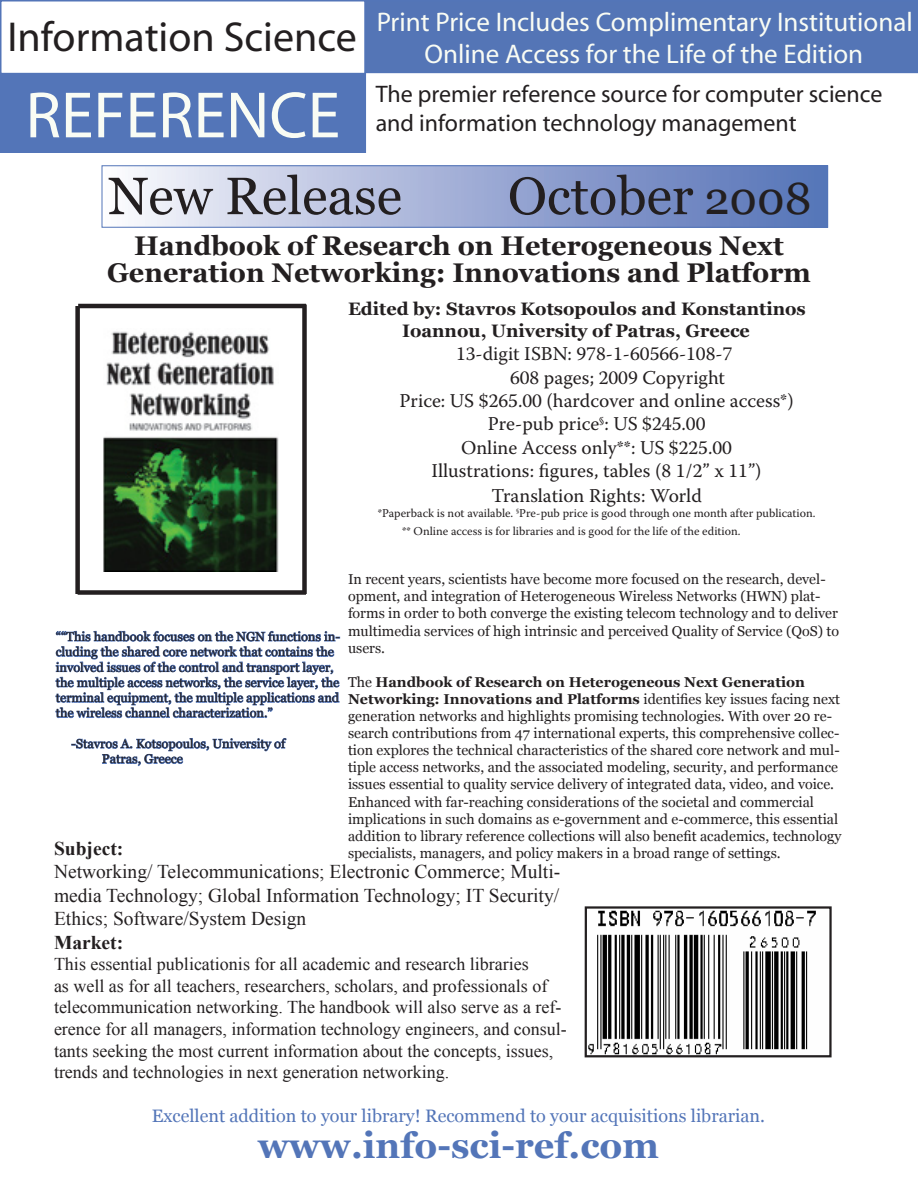
<style>
.page{position:relative;width:918px;height:1188px;background:#fff}
.page>*{position:absolute;margin:0;border:0;box-sizing:border-box;transform-origin:0 0}
.t1{font:66px "Myriad";color:#f9fcf4}
.t2{font:52.5px "Georgia";color:#231f20}
.t3{font:42px "Myriad";color:#231f20}
.t4{font:700 36px "Georgia";color:#5375b8}
.t5{font:700 27px "Georgia";color:#231f20}
.t6{font:27px/32.4px "Myriad";color:#f9fcf4;text-align:center}
.t7{font:24px/28.8px "Myriad";color:#231f20}
.t8{font:19.5px/23.4px "Warnock Pro";color:#231f20}
.t9{font:19.5px/23.4px "Times New Roman";color:#231f20;text-align:justify}
.t10{font:700 19.5px "Times New Roman";color:#231f20}
.t11{font:18px/21.6px "Times New Roman";color:#231f20}
.t12{font:700 18px "Georgia";color:#231f20}
.t13{font:18px "Georgia";color:#5375b8}
.t14{font:14.25px/17.1px "Georgia";color:#231f20}
.t15{font:12.75px/15.3px "Georgia";color:#231f20}
.t16{font:12px "Warnock Pro";color:#231f20}
.s1{font-size:45px}
.s2{font-weight:700}
</style>
<div class="page">
<div style="left:102px;top:166px;width:726px;height:61px;background:linear-gradient(to right,#f7f6fb,#506db5)"></div>
<div style="left:102px;top:166px;width:726px;height:61px;border:1px solid #5375b8"></div>
<svg style="left:55px;top:630px;width:285px;height:89px"></svg>
<svg style="left:71px;top:738px;width:216px;height:29px"></svg>
<img style="left:588px;top:910px;width:228px;height:144px">
<div style="left:585px;top:906px;width:247px;height:151px;border:2px solid #231f20"></div>
<div style="left:365px;top:1px;width:552px;height:71px;background:#5475b6"></div>
<div style="left:364px;top:0;width:554px;height:73px;border:2px solid #5375b8"></div>
<div style="left:1px;top:74px;width:364px;height:78px;background:#5375b8"></div>
<div style="left:0;top:74px;width:366px;height:79px;border:2px solid #5375b8"></div>
<div style="left:0;top:0;width:366px;height:74px;border:2px solid #5375b8"></div>
<hr style="left:78px;top:304px;width:228px;height:4px;background:#231f20">
<div style="left:75px;top:306px;width:5px;height:288px;background:#231f20"></div>
<div style="left:302px;top:304px;width:5px;height:290px;background:#231f20"></div>
<div style="left:78px;top:590px;width:228px;height:5px;background:#231f20"></div>
<img style="left:104px;top:331px;width:175px;height:241px">
<p class="t3" style="left:8px;top:16px;width:351px">Information Science</p>
<p class="t6" style="left:377px;top:7px;width:537px">Print Price Includes Complimentary Institutional<br>Online Access for the Life of the Edition</p>
<p class="t1" style="left:25px;top:82px;width:316px">REFERENCE</p>
<p class="t7" style="left:376px;top:81px;width:508px">The premier reference source for computer science and information technology management</p>
<p class="t2" style="left:108px;top:166px;width:296px">New Release</p>
<p class="t2" style="left:508px;top:166px;width:305px">October <span class="s1">2008</span></p>
<p class="t5" style="left:134px;top:231px;width:651px">Handbook of Research on Heterogeneous Next</p>
<p class="t5" style="left:107px;top:258px;width:705px">Generation Networking: Innovations and Platform</p>
<p class="t12" style="left:348px;top:299px;width:459px">Edited by: Stavros Kotsopoulos and Konstantinos</p>
<p class="t12" style="left:402px;top:320px;width:349px">Ioannou, University of Patras, Greece</p>
<p class="t8" style="left:510px;top:342px;width:224px;text-indent:-54px">13-digit ISBN: 978-1-60566-108-7<br>608 pages; 2009 Copyright</p>
<p class="t8" style="left:400px;top:388px;width:396px">Price: US $265.00 (hardcover and online access*)</p>
<p class="t8" style="left:488px;top:412px;width:219px">Pre-pub price<sup>§</sup>: US $245.00</p>
<p class="t8" style="left:461px;top:435px;width:272px">Online Access only**: US $225.00</p>
<p class="t8" style="left:432px;top:459px;width:332px">Illustrations: figures, tables (8 1/2” x 11”)</p>
<p class="t8" style="left:491px;top:484px;width:212px">Translation Rights: World</p>
<p class="t16" style="left:378px;top:506px;width:439px">*Paperback is not available. <sup>§</sup>Pre-pub price is good through one month after publication.</p>
<p class="t16" style="left:402px;top:524px;width:340px">** Online access is for libraries and is good for the life of the edition.</p>
<p class="t14" style="left:348px;top:571px;width:493px">In recent years, scientists have become more focused on the research, devel&shy;opment, and integration of Heterogeneous Wireless Networks (HWN) plat&shy;forms in order to both converge the existing telecom technology and to deliver multimedia services of high intrinsic and perceived Quality of Service (QoS) to users.</p>
<p class="t14" style="left:348px;top:673px;width:495px">The <span class="s2">Handbook of Research on Heterogeneous Next Generation Networking: Innovations and Platforms</span> identifies key issues facing next generation networks and highlights promising technologies. With over 20 re&shy;search contributions from 47 international experts, this comprehensive collec&shy;tion explores the technical characteristics of the shared core network and mul&shy;tiple access networks, and the associated modeling, security, and performance issues essential to quality service delivery of integrated data, video, and voice.<br>Enhanced with far-reaching considerations of the societal and commercial implications in such domains as e-government and e-commerce, this essential addition to library reference collections will also benefit academics, technology</p>
<p class="t15" style="left:56px;top:629px;width:286px">““This handbook focuses on the NGN functions in&shy;cluding the shared core network that contains the involved issues of the control and transport layer, the multiple access networks, the service layer, the terminal equipment, the multiple applications and the wireless channel characterization.”</p>
<p class="t15" style="left:71px;top:736px;width:215px">-Stavros A. Kotsopoulos, University of</p>
<p class="t15" style="left:102px;top:751px;width:83px">Patras, Greece</p>
<p class="t10" style="left:54px;top:835px;width:71px">Subject:</p>
<p class="t14" style="left:348px;top:844px;width:434px">specialists, managers, and policy makers in a broad range of settings.</p>
<p class="t9" style="left:54px;top:860px;width:508px">Networking/ Telecommunications; Electronic Commerce; Multi&shy;media Technology; Global Information Technology; IT Security/ Ethics; Software/System Design</p>
<p class="t10" style="left:54px;top:929px;width:71px">Market:</p>
<p class="t11" style="left:54px;top:953px;width:514px">This essential publicationis for all academic and research libraries<br>as well as for all teachers, researchers, scholars, and professionals of telecommunication networking. The handbook will also serve as a ref&shy;erence for all managers, information technology engineers, and consul&shy;tants seeking the most current information about the concepts, issues, trends and technologies in next generation networking.</p>
<p class="t13" style="left:152px;top:1105px;width:615px">Excellent addition to your library! Recommend to your acquisitions librarian.</p>
<p class="t4" style="left:258px;top:1125px;width:403px">www.info-sci-ref.com</p>
</div>
